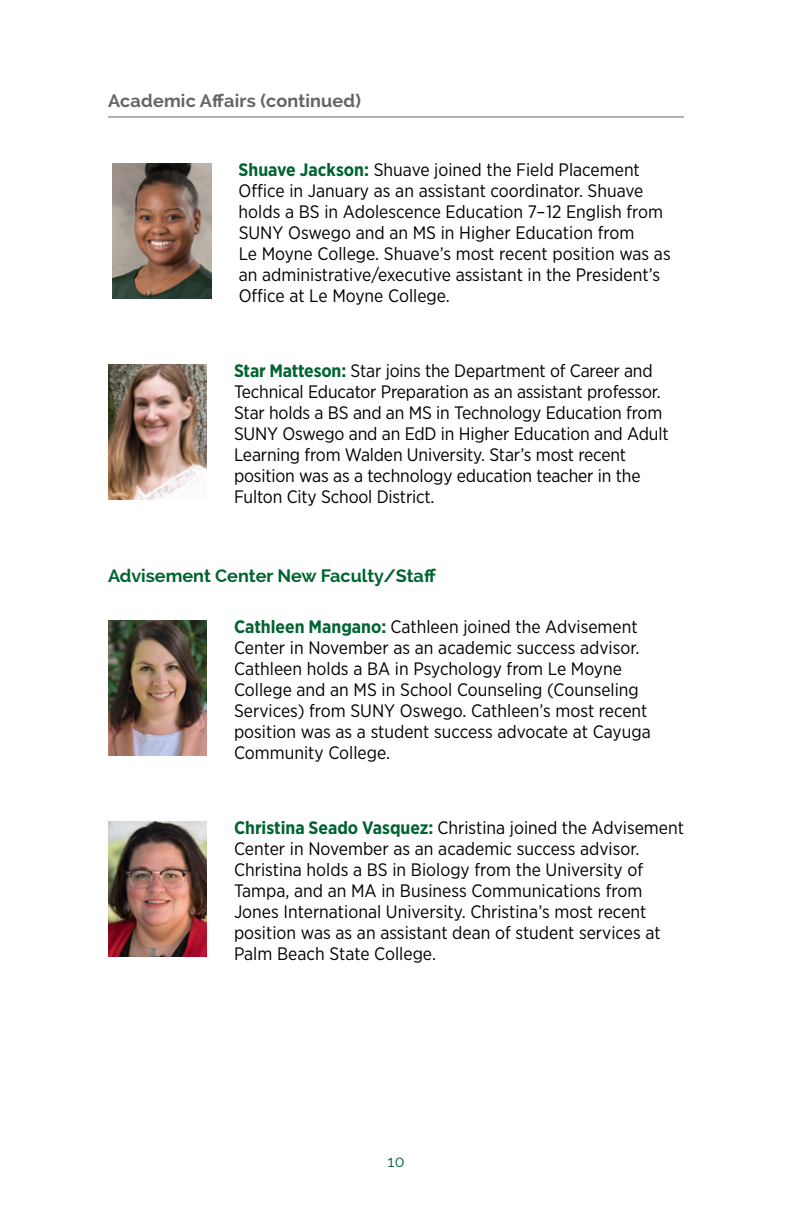
<style>
.page{position:relative;width:792px;height:1224px;background:#fff}
.page>*{position:absolute;margin:0;border:0;box-sizing:border-box;transform-origin:0 0}
.t1{font:18px/21px "Gotham Narrow";color:#000}
.t2{font:700 18px "Raleway";color:#006330}
.t3{font:700 18px "Raleway";letter-spacing:.01em;color:#636466}
.t4{font:16px "Raleway";color:#006330}
.s1{font-weight:700;color:#006330}
</style>
<div class="page">
<img style="left:113px;top:164px;width:99px;height:135px">
<img style="left:108px;top:365px;width:99px;height:135px">
<img style="left:108px;top:621px;width:99px;height:135px">
<img style="left:108px;top:822px;width:99px;height:135px">
<hr style="left:108px;top:116px;width:576px;height:1px;background:#636466">
<p class="t3" style="left:108px;top:91px;width:255px">Academic Affairs (continued)</p>
<p class="t1" style="left:239px;top:159px;width:434px"><span class="s1">Shuave Jackson:</span> Shuave joined the Field Placement Office in January as an assistant coordinator. Shuave holds a BS in Adolescence Education 7–12 English from SUNY Oswego and an MS in Higher Education from<br>Le Moyne College. Shuave’s most recent position was as an administrative/executive assistant in the President’s Office at Le Moyne College.</p>
<p class="t1" style="left:234px;top:360px;width:436px"><span class="s1">Star Matteson:</span> Star joins the Department of Career and Technical Educator Preparation as an assistant professor.<br>Star holds a BS and an MS in Technology Education from SUNY Oswego and an EdD in Higher Education and Adult Learning from Walden University. Star’s most recent position was as a technology education teacher in the Fulton City School District.</p>
<p class="t2" style="left:108px;top:566px;width:330px">Advisement Center New Faculty/Staff</p>
<p class="t1" style="left:234px;top:616px;width:418px"><span class="s1">Cathleen Mangano:</span> Cathleen joined the Advisement Center in November as an academic success advisor.<br>Cathleen holds a BA in Psychology from Le Moyne College and an MS in School Counseling (Counseling Services) from SUNY Oswego. Cathleen’s most recent position was as a student success advocate at Cayuga Community College.</p>
<p class="t1" style="left:234px;top:817px;width:451px"><span class="s1">Christina Seado Vasquez:</span> Christina joined the Advisement Center in November as an academic success advisor.<br>Christina holds a BS in Biology from the University of Tampa, and an MA in Business Communications from Jones International University. Christina’s most recent position was as an assistant dean of student services at Palm Beach State College.</p>
<p class="t4" style="left:387px;top:1152px;width:19px">10</p>
</div>
